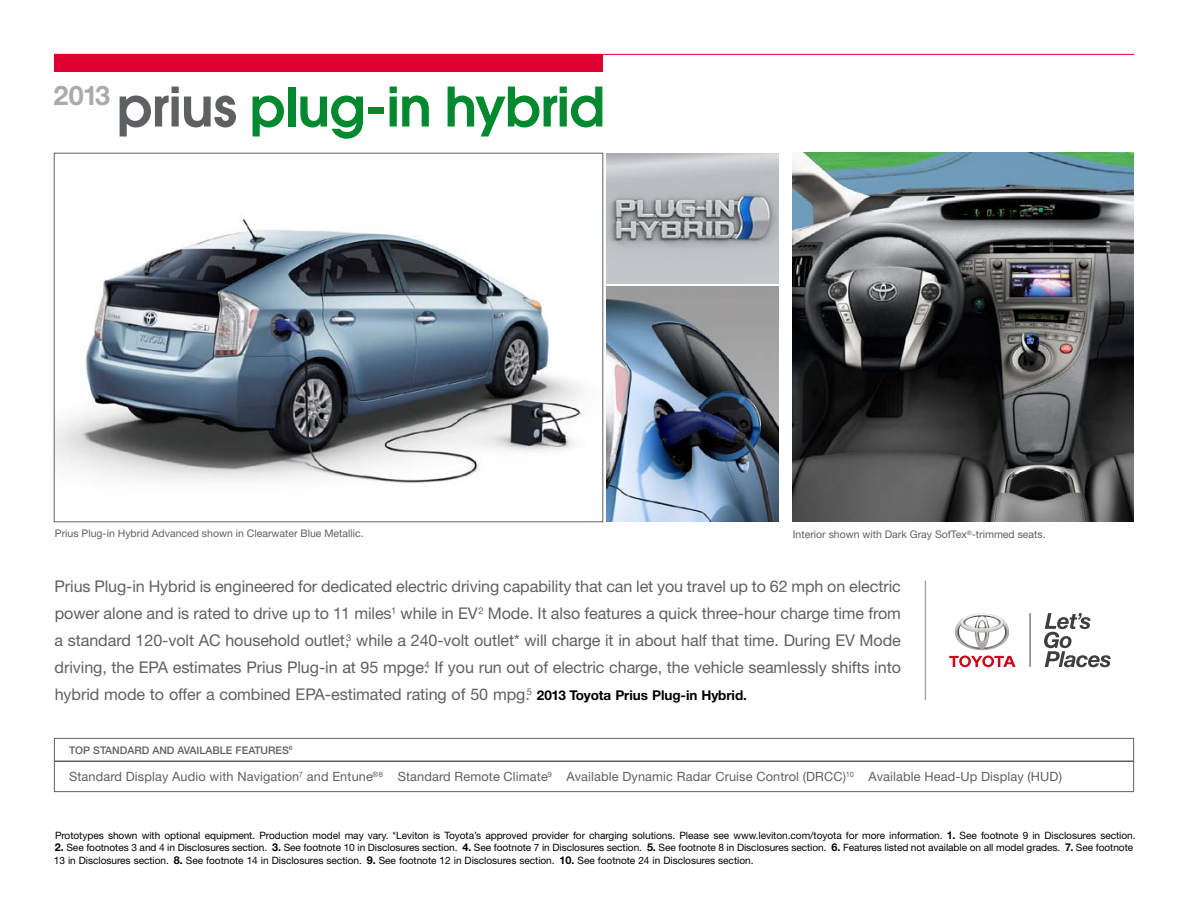
<style>
.page{position:relative;width:1188px;height:918px;background:#fff}
.page>*{position:absolute;margin:0;border:0;box-sizing:border-box;transform-origin:0 0}
.t1{font:600 54px "ITC Avant Garde Pro";letter-spacing:-.015em;color:#00892f}
.t2{font:700 27px "Helvetica Neue LT Std";color:#a9aaac}
.t3{font:16.2px/27px "Helvetica Neue LT Std";letter-spacing:-.005em;color:#5f6062;text-align:justify}
.t4{font:12.75px "Helvetica Neue LT Std";letter-spacing:.01em;color:#5f6062}
.t5{font:10.5px "Helvetica Neue LT Std";color:#5f6062}
.t6{font:500 10.5px "Helvetica Neue LT Std";color:#5f6062}
.t7{font:10.2px/12.8px "Helvetica Neue LT Std";letter-spacing:-.005em;color:#000}
.s1{color:#5f6062}
.s2{font-weight:700;font-size:13.5px;color:#000}
.s3{font-weight:700;font-size:10.8px}
</style>
<div class="page">
<img style="left:792px;top:153px;width:342px;height:369px">
<img style="left:56px;top:215px;width:527px;height:268px">
<img style="left:606px;top:153px;width:172px;height:131px">
<img style="left:606px;top:286px;width:172px;height:236px">
<div style="left:54px;top:54px;width:549px;height:18px;background:#dc002e"></div>
<hr style="left:54px;top:760px;width:1080px;height:2px;background:#5f6062">
<div style="left:54px;top:738px;width:1080px;height:54px;border:1px solid #5f6062"></div>
<hr style="left:54px;top:54px;width:1080px;height:1px;background:#dc002e">
<svg style="left:949px;top:656px;width:67px;height:11px"></svg>
<img style="left:955px;top:613px;width:54px;height:37px">
<svg style="left:1044px;top:613px;width:67px;height:54px"></svg>
<hr style="left:1030px;top:613px;width:1px;height:54px;background:#3e3d40">
<hr style="left:925px;top:581px;width:1px;height:119px;background:#a9aaac">
<h2 class="t2" style="left:53px;top:78px;width:58px">2013</h2>
<h1 class="t1" style="left:117px;top:71px;width:489px"><span class="s1">prius</span> plug-in hybrid</h1>
<p class="t5" style="left:55px;top:527px;width:310px">Prius Plug-in Hybrid Advanced shown in Clearwater Blue Metallic.</p>
<p class="t5" style="left:793px;top:529px;width:254px">Interior shown with Dark Gray SofTex<sup>®</sup>-trimmed seats.</p>
<p class="t3" style="left:55px;top:573px;width:848px">Prius Plug-in Hybrid is engineered for dedicated electric driving capability that can let you travel up to 62 mph on electric power alone and is rated to drive up to 11 miles<sup>1</sup> while in EV<sup>2</sup> Mode. It also features a quick three-hour charge time from a standard 120-volt AC household outlet,<sup>3</sup> while a 240-volt outlet* will charge it in about half that time. During EV Mode driving, the EPA estimates Prius Plug-in at 95 mpge.<sup>4</sup> If you run out of electric charge, the vehicle seamlessly shifts into hybrid mode to offer a combined EPA-estimated rating of 50 mpg.<sup>5</sup> <span class="s2">2013 Toyota Prius Plug-in Hybrid.</span></p>
<p class="t6" style="left:69px;top:744px;width:225px">TOP STANDARD AND AVAILABLE FEATURES<sup>6</sup></p>
<p class="t4" style="left:69px;top:769px;width:995px">Standard Display Audio with Navigation<sup>7</sup> and Entune<sup>®8</sup> Standard Remote Climate<sup>9</sup> Available Dynamic Radar Cruise Control (DRCC)<sup>10</sup> Available Head-Up Display (HUD)</p>
<p class="t7" style="left:55px;top:828px;width:1082px">Prototypes shown with optional equipment. Production model may vary. *Leviton is Toyota’s approved provider for charging solutions. Please see www.leviton.com/toyota for more information. <span class="s3">1.</span> See footnote 9 in Disclosures section.</p>
<p class="t7" style="left:54px;top:841px;width:1081px"><span class="s3">2.</span> See footnotes 3 and 4 in Disclosures section. <span class="s3">3.</span> See footnote 10 in Disclosures section. <span class="s3">4.</span> See footnote 7 in Disclosures section. <span class="s3">5.</span> See footnote 8 in Disclosures section. <span class="s3">6.</span> Features listed not available on all model grades. <span class="s3">7.</span> See footnote<br>13 in Disclosures section. <span class="s3">8.</span> See footnote 14 in Disclosures section. <span class="s3">9.</span> See footnote 12 in Disclosures section. <span class="s3">10.</span> See footnote 24 in Disclosures section.</p>
</div>
